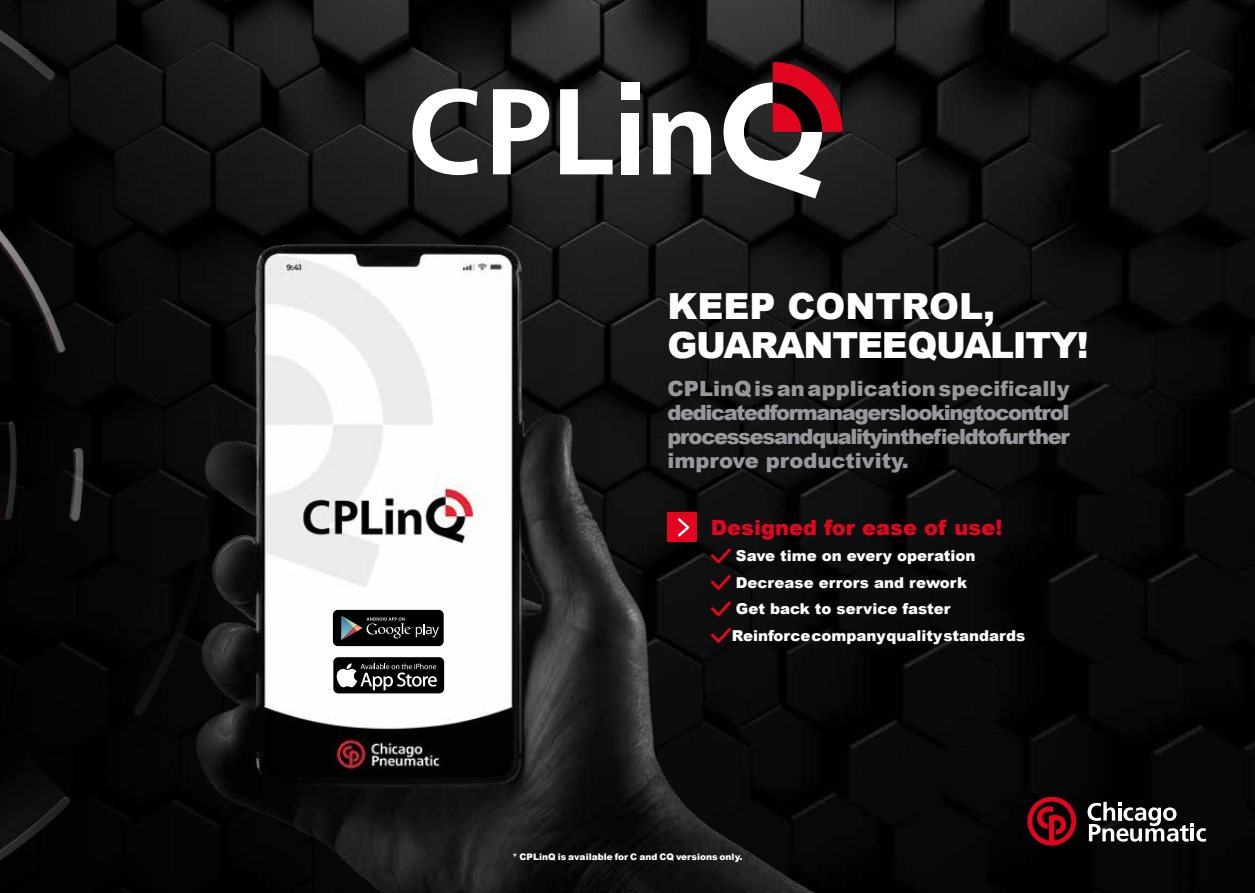
<style>
.page{position:relative;width:1255px;height:893px;background:#fff}
.page>*{position:absolute;margin:0;border:0;box-sizing:border-box;transform-origin:0 0}
.t1{font:900 36px/39px "Arial";letter-spacing:-.035em;color:#fff}
.t2{font:900 21px/24px "Arial";letter-spacing:-.06em;color:#97989b;text-align:justify}
.t3{font:900 21px "Arial";color:#e30520}
.t4{font:900 15px/26.5px "Arial";color:#fff}
.t5{font:900 9px "Arial";color:#fff}
</style>
<div class="page">
<img style="left:0;top:0;width:1254px;height:893px">
<svg style="left:1087px;top:802px;width:118px;height:40px"></svg>
<svg style="left:1027px;top:797px;width:49px;height:49px;background:#67030f"></svg>
<svg style="left:560px;top:89px;width:52px;height:85px"></svg>
<div style="left:621px;top:113px;width:18px;height:61px;background:#fff"></div>
<svg style="left:652px;top:112px;width:59px;height:62px"></svg>
<div style="left:621px;top:82px;width:19px;height:18px;background:#fff"></div>
<svg style="left:412px;top:89px;width:65px;height:86px"></svg>
<svg style="left:493px;top:89px;width:56px;height:85px"></svg>
<svg style="left:718px;top:62px;width:124px;height:136px"></svg>
<img style="left:143px;top:218px;width:705px;height:675px">
<svg style="left:710px;top:548px;width:21px;height:15px"></svg>
<svg style="left:710px;top:575px;width:21px;height:15px"></svg>
<svg style="left:710px;top:601px;width:21px;height:15px"></svg>
<svg style="left:710px;top:628px;width:21px;height:15px"></svg>
<div style="left:667px;top:513px;width:30px;height:29px;background:#e30520"></div>
<svg style="left:678px;top:518px;width:11px;height:19px"></svg>
<div style="left:333px;top:610px;width:110px;height:36px;background:#000;border-radius:5px"></div>
<svg style="left:341px;top:616px;width:98px;height:24px"></svg>
<div style="left:333px;top:657px;width:111px;height:36px;background:#000;border-radius:5px"></div>
<svg style="left:336px;top:663px;width:101px;height:27px"></svg>
<h1 class="t1" style="left:667px;top:285px;width:423px">KEEP CONTROL,<br>GUARANTEE QUALITY!</h1>
<p class="t2" style="left:667px;top:376px;width:404px">CPLinQ is an application specifically dedicated for managers looking to control processes and quality in the field to further improve productivity.</p>
<p class="t3" style="left:711px;top:512px;width:293px">Designed for ease of use!</p>
<p class="t4" style="left:731px;top:542px;width:295px">Save time on every operation<br>Decrease errors and rework<br>Get back to service faster<br>Reinforce company quality standards</p>
<p class="t5" style="left:512px;top:850px;width:231px">* CPLinQ is available for C and CQ versions only.</p>
</div>
